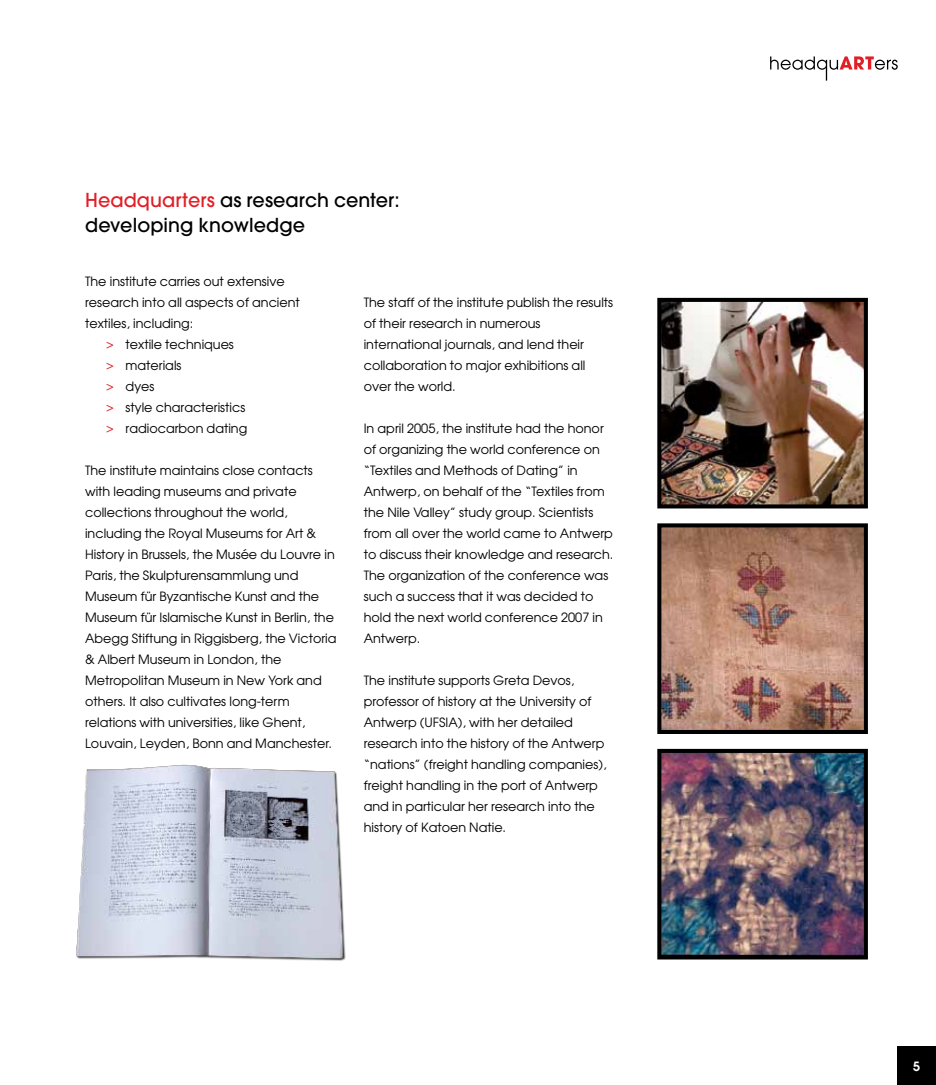
<style>
.page{position:relative;width:936px;height:1085px;background:#fff}
.page>*{position:absolute;margin:0;border:0;box-sizing:border-box;transform-origin:0 0}
.t1{font:500 19.2px/25.5px "Avant Garde";letter-spacing:.005em;color:#000}
.t2{font:12.75px/21px "Avant Garde";color:#000}
.t3{font:600 12.75px "Avant Garde";color:#fff}
.s1{color:#e11f27}
</style>
<div class="page">
<svg style="left:770px;top:56px;width:127px;height:25px"></svg>
<div style="left:897px;top:1046px;width:38px;height:38px;background:#000"></div>
<img style="left:662px;top:303px;width:200px;height:200px">
<div style="left:657px;top:298px;width:210px;height:210px;border:4px solid #000"></div>
<img style="left:662px;top:528px;width:200px;height:200px">
<div style="left:657px;top:523px;width:210px;height:210px;border:4px solid #000"></div>
<img style="left:662px;top:753px;width:200px;height:201px">
<div style="left:657px;top:748px;width:210px;height:211px;border:4px solid #000"></div>
<img style="left:76px;top:764px;width:270px;height:197px">
<h1 class="t1" style="left:85px;top:187px;width:316px"><span class="s1">Headquarters</span> as research center: developing knowledge</h1>
<p class="t2" style="left:85px;top:270px;width:201px">The institute carries out extensive</p>
<p class="t2" style="left:85px;top:291px;width:216px">research into all aspects of ancient</p>
<p class="t2" style="left:85px;top:312px;width:110px">textiles, including:</p>
<p class="t2" style="left:106px;top:333px;width:129px"><span class="s1">&gt;</span> textile techniques</p>
<p class="t2" style="left:106px;top:354px;width:77px"><span class="s1">&gt;</span> materials</p>
<p class="t2" style="left:106px;top:375px;width:50px"><span class="s1">&gt;</span> dyes</p>
<p class="t2" style="left:106px;top:396px;width:141px"><span class="s1">&gt;</span> style characteristics</p>
<p class="t2" style="left:106px;top:417px;width:143px"><span class="s1">&gt;</span> radiocarbon dating</p>
<p class="t2" style="left:85px;top:459px;width:253px">The institute maintains close contacts with leading museums and private collections throughout the world, including the Royal Museums for Art &amp; History in Brussels, the Musée du Louvre in Paris, the Skulpturensammlung und Museum für Byzantische Kunst and the Museum für Islamische Kunst in Berlin, the Abegg Stiftung in Riggisberg, the Victoria &amp; Albert Museum in London, the Metropolitan Museum in New York and others. It also cultivates long-term relations with universities, like Ghent, Louvain, Leyden, Bonn and Manchester.</p>
<p class="t2" style="left:364px;top:291px;width:251px">The staff of the institute publish the results of their research in numerous international journals, and lend their collaboration to major exhibitions all over the world.</p>
<p class="t2" style="left:364px;top:417px;width:251px">In april 2005, the institute had the honor of organizing the world conference on “Textiles and Methods of Dating” in Antwerp, on behalf of the “Textiles from the Nile Valley” study group. Scientists from all over the world came to Antwerp to discuss their knowledge and research.<br>The organization of the conference was such a success that it was decided to hold the next world conference 2007 in Antwerp.</p>
<p class="t2" style="left:364px;top:669px;width:244px">The institute supports Greta Devos, professor of history at the University of Antwerp (UFSIA), with her detailed research into the history of the Antwerp “nations” (freight handling companies), freight handling in the port of Antwerp and in particular her research into the history of Katoen Natie.</p>
<p class="t3" style="left:913px;top:1057px;width:9px">5</p>
</div>
